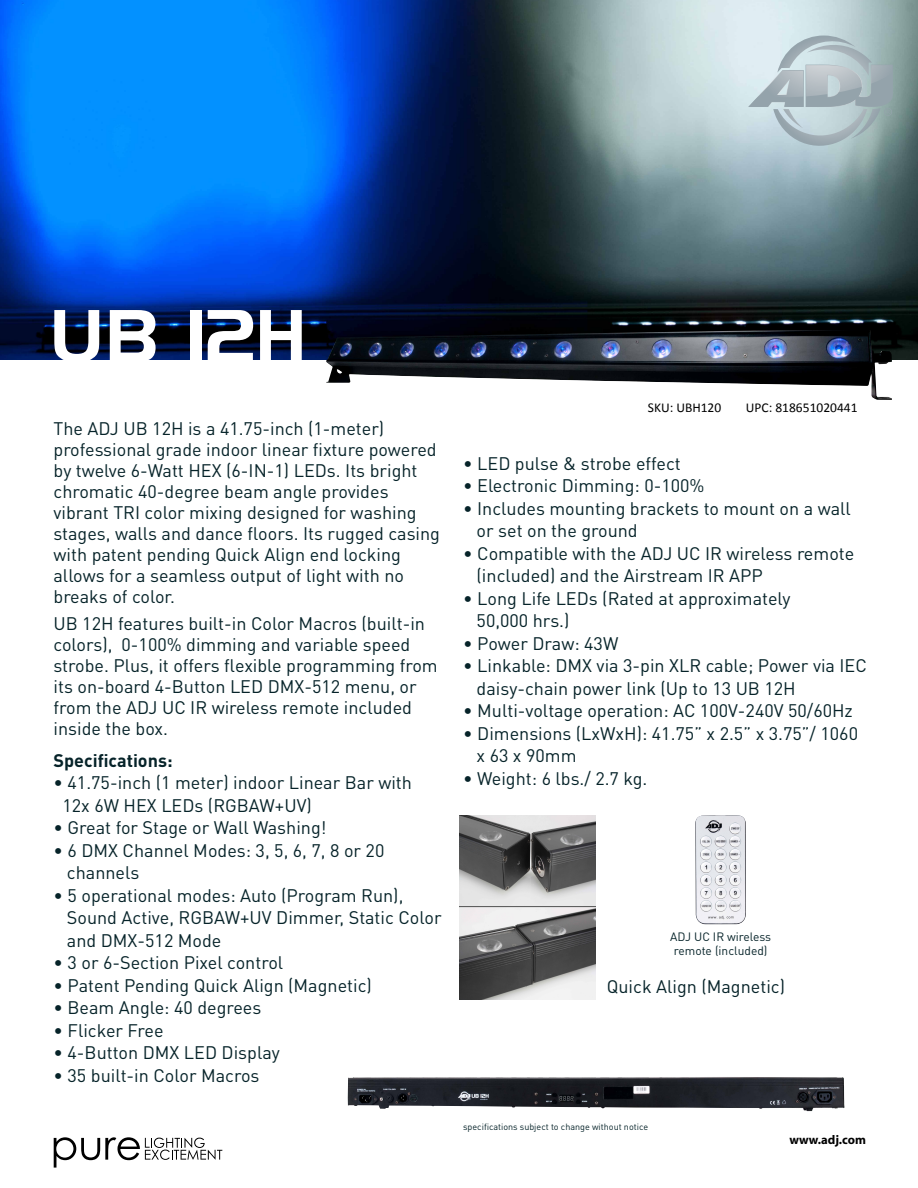
<style>
.page{position:relative;width:918px;height:1188px;background:#fff}
.page>*{position:absolute;margin:0;border:0;box-sizing:border-box;transform-origin:0 0}
.t1{font:72px "Handel Gothic BT";color:#fff}
.t2{font:18px/21px "DIN Pro";color:#062329}
.t3{font:700 18px "DIN Pro";color:#062329}
.t4{font:13.5px "Calibri";color:#000}
.t5{font:700 12.6px "Myriad";color:#000}
.t6{font:12px/14.4px "DIN Pro";color:#062329;text-align:center}
.t7{font:9px "DIN Pro";color:#062329}
</style>
<div class="page">
<svg style="left:54px;top:1137px;width:168px;height:31px"></svg>
<img style="left:0;top:0;width:918px;height:360px">
<svg style="left:748px;top:36px;width:145px;height:116px;background:#b3c4c9"></svg>
<img style="left:326px;top:330px;width:566px;height:70px">
<img style="left:348px;top:1077px;width:497px;height:35px">
<img style="left:459px;top:815px;width:136px;height:185px">
<img style="left:695px;top:815px;width:51px;height:110px">
<h1 class="t1" style="left:49px;top:292px;width:259px">UB 12H</h1>
<p class="t2" style="left:54px;top:417px;width:388px">The ADJ UB 12H is a 41.75-inch (1-meter) professional grade indoor linear fixture powered by twelve 6-Watt HEX (6-IN-1) LEDs. Its bright chromatic 40-degree beam angle provides vibrant TRI color mixing designed for washing stages, walls and dance floors. Its rugged casing with patent pending Quick Align end locking allows for a seamless output of light with no breaks of color.</p>
<p class="t2" style="left:54px;top:612px;width:386px">UB 12H features built-in Color Macros (built-in colors), 0-100% dimming and variable speed strobe. Plus, it offers flexible programming from its on-board 4-Button LED DMX-512 menu, or from the ADJ UC IR wireless remote included inside the box.</p>
<p class="t3" style="left:54px;top:748px;width:121px">Specifications:</p>
<p class="t2" style="left:62px;top:771px;width:351px;line-height:22.5px;text-indent:-9px">• 41.75-inch (1 meter) indoor Linear Bar with<br>12x 6W HEX LEDs (RGBAW+UV)</p>
<p class="t2" style="left:54px;top:816px;width:274px">• Great for Stage or Wall Washing!</p>
<p class="t2" style="left:67px;top:838px;width:319px;line-height:22.5px;text-indent:-13px">• 6 DMX Channel Modes: 3, 5, 6, 7, 8 or 20 channels</p>
<p class="t2" style="left:67px;top:883px;width:376px;line-height:22.5px;text-indent:-13px">• 5 operational modes: Auto (Program Run),<br>Sound Active, RGBAW+UV Dimmer, Static Color and DMX-512 Mode</p>
<p class="t2" style="left:54px;top:951px;width:231px">• 3 or 6-Section Pixel control</p>
<p class="t2" style="left:54px;top:974px;width:320px">• Patent Pending Quick Align (Magnetic)</p>
<p class="t2" style="left:54px;top:996px;width:209px">• Beam Angle: 40 degrees</p>
<p class="t2" style="left:54px;top:1019px;width:112px">• Flicker Free</p>
<p class="t2" style="left:54px;top:1041px;width:228px">• 4-Button DMX LED Display</p>
<p class="t2" style="left:54px;top:1064px;width:207px">• 35 built-in Color Macros</p>
<p class="t4" style="left:648px;top:399px;width:75px">SKU: UBH120</p>
<p class="t4" style="left:746px;top:399px;width:113px">UPC: 818651020441</p>
<p class="t2" style="left:463px;top:452px;width:219px">• LED pulse &amp; strobe effect</p>
<p class="t2" style="left:463px;top:474px;width:243px">• Electronic Dimming: 0-100%</p>
<p class="t2" style="left:477px;top:496px;width:376px;line-height:22.5px;text-indent:-13px">• Includes mounting brackets to mount on a wall or set on the ground</p>
<p class="t2" style="left:477px;top:541px;width:379px;line-height:22.5px;text-indent:-13px">• Compatible with the ADJ UC IR wireless remote (included) and the Airstream IR APP</p>
<p class="t2" style="left:477px;top:586px;width:315px;line-height:22.5px;text-indent:-13px">• Long Life LEDs (Rated at approximately<br>50,000 hrs.)</p>
<p class="t2" style="left:463px;top:632px;width:157px">• Power Draw: 43W</p>
<p class="t2" style="left:477px;top:654px;width:392px;line-height:22.5px;text-indent:-13px">• Linkable: DMX via 3-pin XLR cable; Power via IEC daisy-chain power link (Up to 13 UB 12H</p>
<p class="t2" style="left:463px;top:699px;width:391px">• Multi-voltage operation: AC 100V-240V 50/60Hz</p>
<p class="t2" style="left:477px;top:721px;width:383px;line-height:22.5px;text-indent:-13px">• Dimensions (LxWxH): 41.75” x 2.5” x 3.75”/ 1060 x 63 x 90mm</p>
<p class="t2" style="left:463px;top:767px;width:186px">• Weight: 6 lbs./ 2.7 kg.</p>
<p class="t6" style="left:670px;top:929px;width:103px">ADJ UC IR wireless remote (included)</p>
<p class="t2" style="left:607px;top:976px;width:180px">Quick Align (Magnetic)</p>
<p class="t7" style="left:463px;top:1121px;width:186px">specifications subject to change without notice</p>
<p class="t5" style="left:790px;top:1133px;width:78px">www.adj.com</p>
</div>
